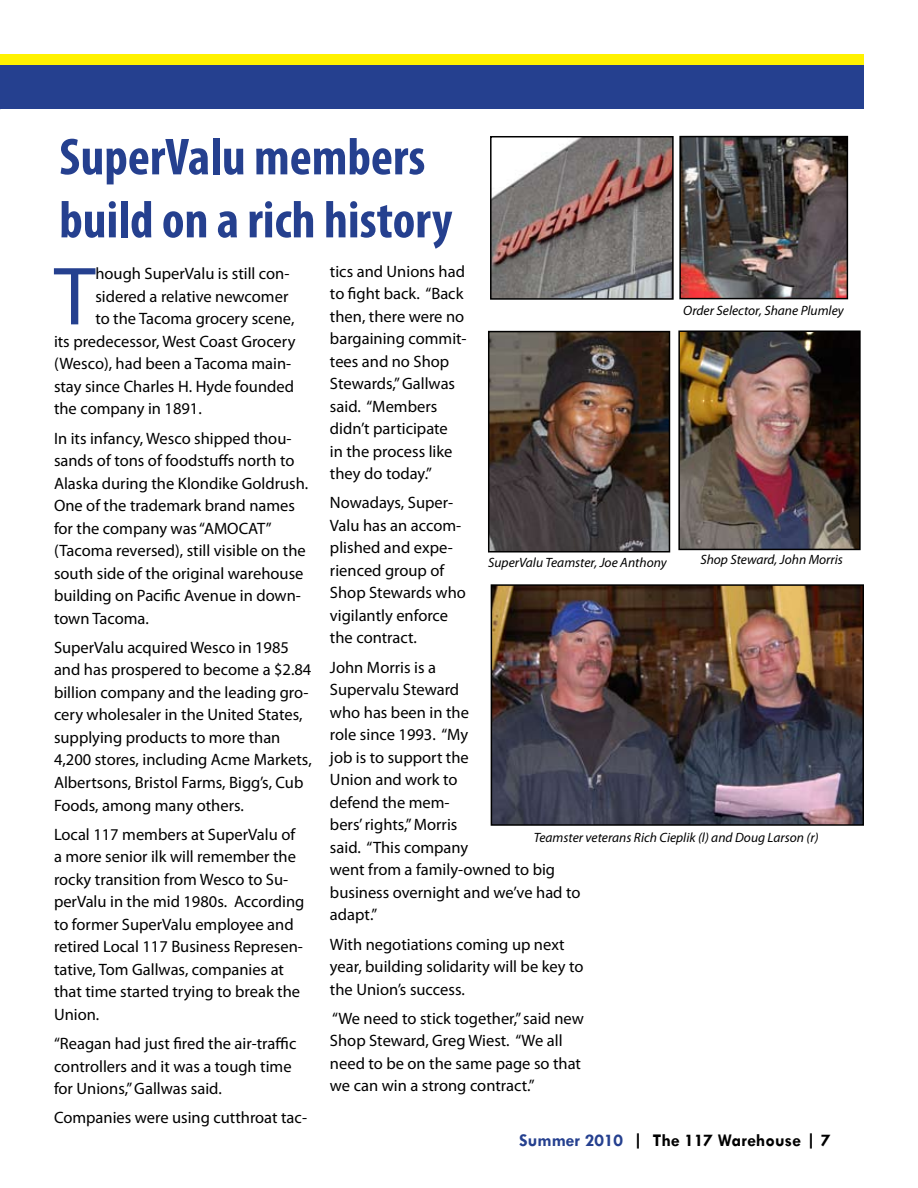
<style>
.page{position:relative;width:918px;height:1188px;background:#fff}
.page>*{position:absolute;margin:0;border:0;box-sizing:border-box;transform-origin:0 0}
.t1{font:83.25px "Myriad Pro";color:#25408f}
.t2{font:700 condensed 52.5px/63px "Myriad Pro";color:#25408f}
.t3{font:700 18px "Tw Cen";color:#000}
.t4{font:16.5px/22.5px "Myriad Pro";color:#000}
.t5{font:italic 13.5px "Myriad Pro";color:#000}
.s1{color:#25408f}
</style>
<div class="page">
<div style="left:0;top:54px;width:864px;height:12px;background:#fff200"></div>
<div style="left:0;top:65px;width:864px;height:44px;background:#25408f"></div>
<img style="left:493px;top:139px;width:178px;height:158px">
<div style="left:490px;top:136px;width:184px;height:164px;border:2px solid #000"></div>
<img style="left:681px;top:334px;width:177px;height:213px">
<div style="left:678px;top:331px;width:183px;height:219px;border:2px solid #000"></div>
<img style="left:491px;top:334px;width:176px;height:216px">
<div style="left:488px;top:331px;width:182px;height:222px;border:2px solid #000"></div>
<img style="left:494px;top:587px;width:367px;height:236px">
<div style="left:491px;top:584px;width:373px;height:242px;border:2px solid #000"></div>
<img style="left:682px;top:139px;width:163px;height:157px">
<div style="left:679px;top:136px;width:169px;height:163px;border:2px solid #000"></div>
<h2 class="t2" style="left:59px;top:124px;width:395px">SuperValu members build on a rich history</h2>
<h1 class="t1" style="left:54px;top:245px;width:43px">T</h1>
<p class="t4" style="left:95px;top:262px;width:196px">hough SuperValu is still con-</p>
<p class="t4" style="left:330px;top:260px;width:138px">tics and Unions had to fight back. “Back then, there were no bargaining commit&shy;tees and no Shop<br>Stewards,” Gallwas said. “Members didn’t participate<br>in the process like they do today.”</p>
<p class="t4" style="left:330px;top:491px;width:137px">Nowadays, Super-<br>Valu has an accom&shy;plished and expe&shy;rienced group of<br>Shop Stewards who vigilantly enforce the contract.</p>
<p class="t4" style="left:330px;top:656px;width:252px">John Morris is a<br>Supervalu Steward<br>who has been in the<br>role since 1993. “My<br>job is to support the<br>Union and work to<br>defend the mem-<br>bers’ rights,” Morris<br>said. “This company<br>went from a family-owned to big business overnight and we’ve had to adapt.”</p>
<p class="t4" style="left:330px;top:932px;width:255px">With negotiations coming up next year, building solidarity will be key to the Union’s success.</p>
<p class="t4" style="left:330px;top:1007px;width:256px">“We need to stick together,” said new<br>Shop Steward, Greg Wiest. “We all need to be on the same page so that we can win a strong contract.”</p>
<p class="t4" style="left:95px;top:285px;width:195px">sidered a relative newcomer</p>
<p class="t4" style="left:95px;top:307px;width:201px">to the Tacoma grocery scene,</p>
<p class="t4" style="left:54px;top:330px;width:243px">its predecessor, West Coast Grocery</p>
<p class="t4" style="left:54px;top:352px;width:239px">(Wesco), had been a Tacoma main-</p>
<p class="t4" style="left:54px;top:375px;width:242px">stay since Charles H. Hyde founded</p>
<p class="t4" style="left:54px;top:397px;width:149px">the company in 1891.</p>
<p class="t4" style="left:54px;top:427px;width:256px">In its infancy, Wesco shipped thou&shy;sands of tons of foodstuffs north to<br>Alaska during the Klondike Goldrush.<br>One of the trademark brand names for the company was “AMOCAT” (Tacoma reversed), still visible on the south side of the original warehouse building on Pacific Avenue in down&shy;town Tacoma.</p>
<p class="t4" style="left:54px;top:636px;width:259px">SuperValu acquired Wesco in 1985 and has prospered to become a $2.84 billion company and the leading gro&shy;cery wholesaler in the United States, supplying products to more than 4,200 stores, including Acme Markets, Albertsons, Bristol Farms, Bigg’s, Cub Foods, among many others.</p>
<p class="t4" style="left:54px;top:823px;width:252px">Local 117 members at SuperValu of a more senior ilk will remember the rocky transition from Wesco to Su&shy;perValu in the mid 1980s. According to former SuperValu employee and retired Local 117 Business Represen&shy;tative, Tom Gallwas, companies at that time started trying to break the<br>Union.</p>
<p class="t4" style="left:54px;top:1032px;width:244px">“Reagan had just fired the air-traffic controllers and it was a tough time for Unions,” Gallwas said.</p>
<p class="t4" style="left:54px;top:1106px;width:255px">Companies were using cutthroat tac-</p>
<p class="t5" style="left:683px;top:303px;width:162px">Order Selector, Shane Plumley</p>
<p class="t5" style="left:700px;top:552px;width:144px">Shop Steward, John Morris</p>
<p class="t5" style="left:488px;top:554px;width:180px">SuperValu Teamster, Joe Anthony</p>
<p class="t5" style="left:534px;top:829px;width:286px">Teamster veterans Rich Cieplik (l) and Doug Larson (r)</p>
<p class="t3" style="left:519px;top:1130px;width:313px"><span class="s1">Summer 2010</span> | The 117 Warehouse | 7</p>
</div>
